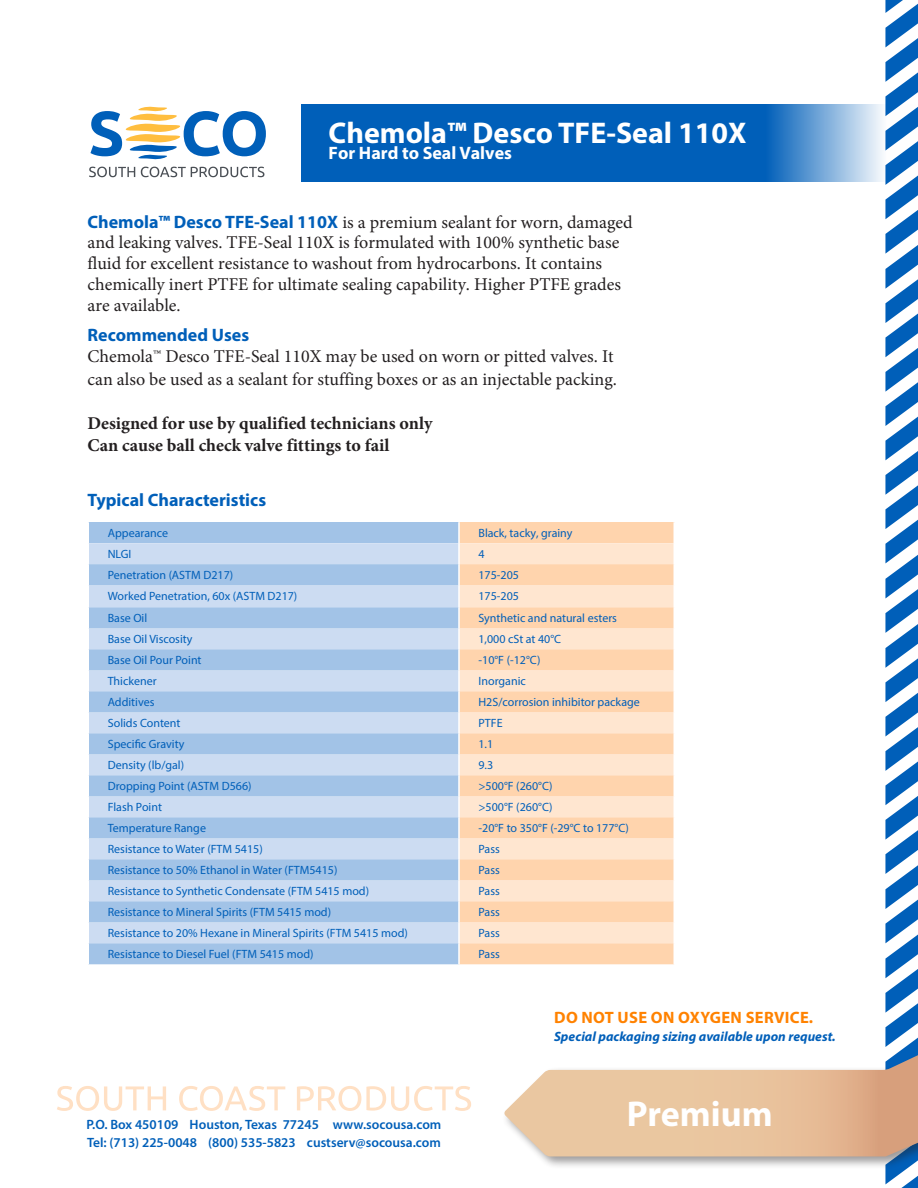
<style>
.page{position:relative;width:918px;height:1188px;background:#fff}
.page>*{position:absolute;margin:0;border:0;box-sizing:border-box;transform-origin:0 0}
.t1{font:700 36px "Myriad Pro";color:#fff}
.t2{font:700 30px "Myriad Pro";color:#fff}
.t3{font:18px/20.9px "Minion Pro";color:#231f20}
.t4{font:700 18px/22.2px "Minion Pro";color:#231f20}
.t5{font:700 18px "Myriad Pro";color:#005fb9}
.t6{font:700 18px "Myriad Pro";color:#fff}
.t7{font:700 16.5px "Myriad Pro";letter-spacing:.02em;color:#ff8200}
.t8{font:600 13.5px "Myriad Pro";color:#005fb9}
.t9{font:italic 700 13.5px "Myriad Pro";color:#005fb9}
.t10{font:12px/21.1px "Myriad Pro";color:#005fb9}
.s1{font-family:"Myriad Pro";font-weight:700;color:#005fb9}
</style>
<div class="page">
<svg style="left:301px;top:104px;width:582px;height:77px;background:#186ebf"></svg>
<svg style="left:885px;top:0;width:33px;height:1188px"></svg>
<div style="left:502px;top:1047px;width:416px;height:123px;background:#231f20;opacity:.45"></div>
<svg style="left:504px;top:1050px;width:414px;height:106px"></svg>
<svg style="left:89px;top:167px;width:175px;height:10px"></svg>
<svg style="left:90px;top:106px;width:176px;height:54px"></svg>
<svg style="left:57px;top:1086px;width:414px;height:25px"></svg>
<div style="left:88px;top:522px;width:371px;height:21px;background:#a2c3e7"></div>
<div style="left:459px;top:522px;width:215px;height:21px;background:#ffd4ad"></div>
<div style="left:89px;top:543px;width:369px;height:21px;background:#ccdcf2"></div>
<div style="left:460px;top:543px;width:214px;height:21px;background:#ffe6d0"></div>
<svg style="left:89px;top:564px;width:369px;height:400px;background:#b6cfec"></svg>
<svg style="left:460px;top:564px;width:214px;height:400px;background:#ffdcbe"></svg>
<hr style="left:458px;top:522px;width:2px;height:21px;background:#fff">
<svg style="left:88px;top:522px;width:1px;height:422px"></svg>
<p class="t2" style="left:329px;top:113px;width:419px">Chemola™ Desco TFE-Seal 110X</p>
<p class="t6" style="left:329px;top:141px;width:185px">For Hard to Seal Valves</p>
<p class="t3" style="left:88px;top:212px;width:547px"><span class="s1">Chemola™ Desco TFE-Seal 110X</span> is a premium sealant for worn, damaged and leaking valves. TFE-Seal 110X is formulated with 100% synthetic base fluid for excellent resistance to washout from hydrocarbons. It contains chemically inert PTFE for ultimate sealing capability. Higher PTFE grades are available.</p>
<p class="t3" style="left:88px;top:325px;width:531px;line-height:21.6px"><span class="s1">Recommended Uses<br></span>Chemola™ Desco TFE-Seal 110X may be used on worn or pitted valves. It can also be used as a sealant for stuffing boxes or as an injectable packing.</p>
<p class="t4" style="left:88px;top:412px;width:347px">Designed for use by qualified technicians only<br>Can cause ball check valve fittings to fail</p>
<p class="t5" style="left:88px;top:488px;width:180px">Typical Characteristics</p>
<p class="t10" style="left:108px;top:522px;width:62px">Appearance</p>
<p class="t10" style="left:108px;top:543px;width:25px">NLGI</p>
<p class="t10" style="left:108px;top:564px;width:127px">Penetration (ASTM D217)</p>
<p class="t10" style="left:108px;top:585px;width:191px">Worked Penetration, 60x (ASTM D217)</p>
<p class="t10" style="left:108px;top:608px;width:41px">Base Oil</p>
<p class="t10" style="left:108px;top:629px;width:86px">Base Oil Viscosity</p>
<p class="t10" style="left:108px;top:650px;width:95px">Base Oil Pour Point</p>
<p class="t10" style="left:108px;top:671px;width:50px">Thickener</p>
<p class="t10" style="left:108px;top:692px;width:48px">Additives</p>
<p class="t10" style="left:108px;top:713px;width:74px">Solids Content</p>
<p class="t10" style="left:479px;top:522px;width:163px">Black, tacky, grainy<br>4<br>175-205<br>175-205<br>Synthetic and natural esters<br>1,000 cSt at 40°C<br>-10°F (-12°C)<br>Inorganic<br>H2S/corrosion inhibitor package<br>PTFE</p>
<p class="t10" style="left:108px;top:734px;width:78px">Specific Gravity</p>
<p class="t10" style="left:479px;top:734px;width:16px">1.1</p>
<p class="t10" style="left:108px;top:755px;width:78px">Density (lb/gal)</p>
<p class="t10" style="left:108px;top:776px;width:145px">Dropping Point (ASTM D566)</p>
<p class="t10" style="left:108px;top:797px;width:56px">Flash Point</p>
<p class="t10" style="left:108px;top:818px;width:100px">Temperature Range</p>
<p class="t10" style="left:108px;top:839px;width:157px">Resistance to Water (FTM 5415)</p>
<p class="t10" style="left:479px;top:754px;width:152px">9.3<br>&gt;500°F (260°C)<br>&gt;500°F (260°C)<br>-20°F to 350°F (-29°C to 177°C)<br>Pass</p>
<p class="t10" style="left:108px;top:860px;width:231px">Resistance to 50% Ethanol in Water (FTM5415)</p>
<p class="t10" style="left:479px;top:860px;width:23px">Pass</p>
<p class="t10" style="left:108px;top:881px;width:263px">Resistance to Synthetic Condensate (FTM 5415 mod)</p>
<p class="t10" style="left:479px;top:881px;width:23px">Pass</p>
<p class="t10" style="left:108px;top:902px;width:225px">Resistance to Mineral Spirits (FTM 5415 mod)</p>
<p class="t10" style="left:479px;top:902px;width:23px">Pass</p>
<p class="t10" style="left:108px;top:923px;width:302px">Resistance to 20% Hexane in Mineral Spirits (FTM 5415 mod)</p>
<p class="t10" style="left:479px;top:923px;width:23px">Pass</p>
<p class="t10" style="left:108px;top:944px;width:207px">Resistance to Diesel Fuel (FTM 5415 mod)</p>
<p class="t10" style="left:479px;top:944px;width:23px">Pass</p>
<p class="t8" style="left:87px;top:1116px;width:356px">P.O. Box 450109 Houston, Texas 77245 www.socousa.com</p>
<p class="t8" style="left:87px;top:1134px;width:355px">Tel: (713) 225-0048 (800) 535-5823 custserv@socousa.com</p>
<h3 class="t7" style="left:554px;top:1007px;width:260px">DO NOT USE ON OXYGEN SERVICE.</h3>
<p class="t9" style="left:554px;top:1028px;width:283px">Special packaging sizing available upon request.</p>
<h1 class="t1" style="left:627px;top:1090px;width:147px">Premium</h1>
</div>
